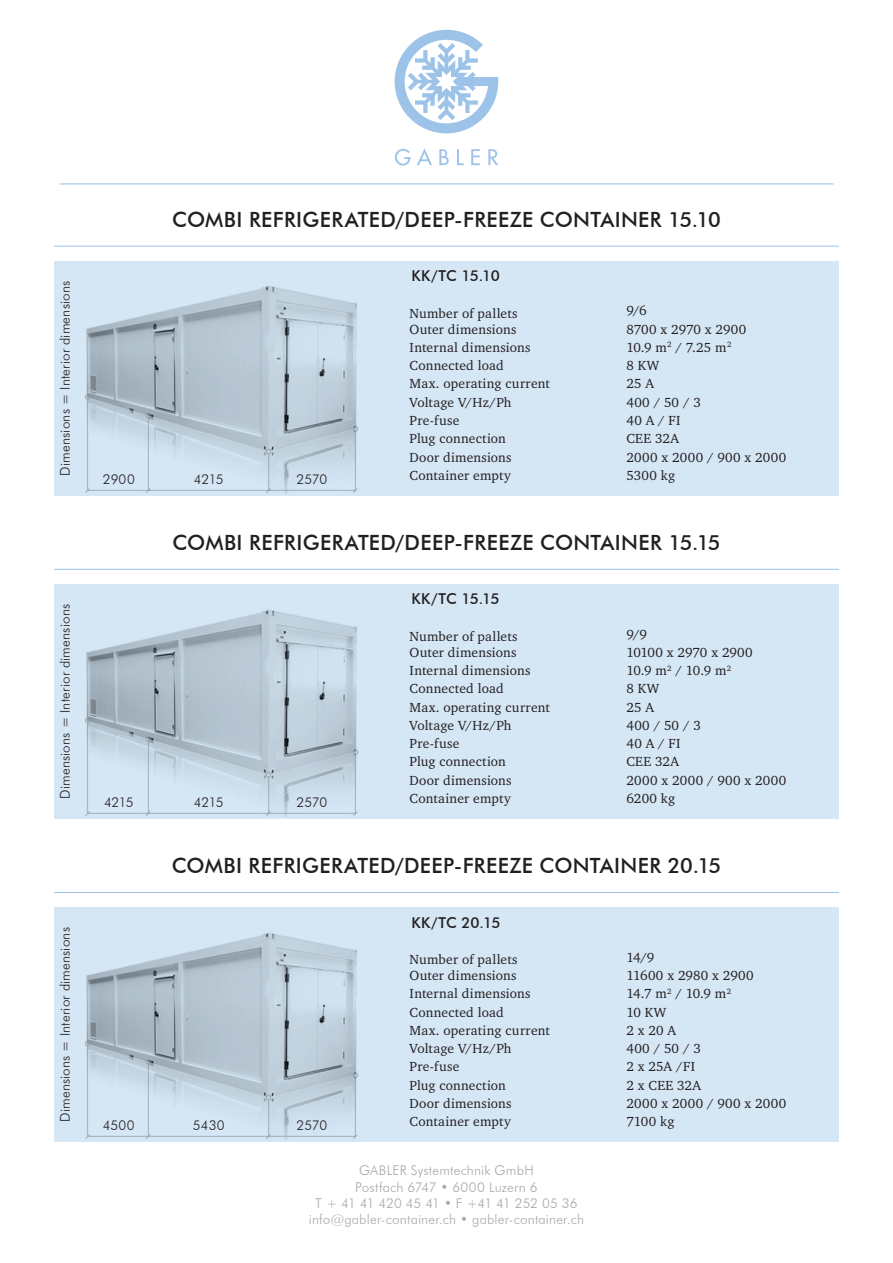
<style>
.page{position:relative;width:893px;height:1263px;background:#fff}
.page>*{position:absolute;margin:0;border:0;box-sizing:border-box;transform-origin:0 0}
.t1{font:500 21px "Futura BT";letter-spacing:.015em;color:#231f20}
.t2{font:500 15px "Futura BT";letter-spacing:-.005em;color:#231f20}
.t3{font:13.5px "Charter";letter-spacing:.015em;color:#231f20}
.t4{font:300 13.5px "Futura BT";letter-spacing:.01em;color:#231f20}
.t5{font:300 13.5px/16.2px "Futura BT";letter-spacing:.01em;color:#a8a9ad;text-align:center}
</style>
<div class="page">
<svg style="left:395px;top:30px;width:103px;height:103px"></svg>
<svg style="left:395px;top:149px;width:15px;height:17px"></svg>
<svg style="left:417px;top:148px;width:15px;height:17px"></svg>
<svg style="left:439px;top:149px;width:10px;height:16px"></svg>
<svg style="left:457px;top:149px;width:7px;height:16px"></svg>
<svg style="left:471px;top:149px;width:9px;height:16px"></svg>
<svg style="left:488px;top:149px;width:10px;height:16px"></svg>
<hr style="left:60px;top:183px;width:773px;height:1px;background:#9dc4e8">
<div style="left:54px;top:261px;width:784px;height:234px;background:#d5e6f5"></div>
<div style="left:54px;top:584px;width:784px;height:234px;background:#d5e6f5"></div>
<div style="left:54px;top:908px;width:784px;height:233px;background:#d5e6f5"></div>
<hr style="left:54px;top:246px;width:785px;height:1px;background:#9dc4e8">
<hr style="left:54px;top:569px;width:785px;height:1px;background:#9dc4e8">
<hr style="left:54px;top:892px;width:785px;height:1px;background:#9dc4e8">
<img style="left:85px;top:286px;width:274px;height:207px">
<img style="left:85px;top:610px;width:274px;height:206px">
<img style="left:85px;top:933px;width:274px;height:206px">
<p class="t4" style="left:57px;top:476px;width:196px;rotate:-90deg">Dimensions = Interior dimensions</p>
<p class="t4" style="left:103px;top:471px;width:33px">2900</p>
<p class="t4" style="left:57px;top:799px;width:196px;rotate:-90deg">Dimensions = Interior dimensions</p>
<p class="t4" style="left:104px;top:794px;width:31px">4215</p>
<p class="t4" style="left:57px;top:1122px;width:196px;rotate:-90deg">Dimensions = Interior dimensions</p>
<p class="t4" style="left:103px;top:1117px;width:33px">4500</p>
<h1 class="t1" style="left:172px;top:206px;width:550px">COMBI REFRIGERATED/DEEP-FREEZE CONTAINER 15.10</h1>
<p class="t4" style="left:194px;top:471px;width:31px">4215</p>
<p class="t4" style="left:297px;top:471px;width:32px">2570</p>
<p class="t2" style="left:411px;top:267px;width:90px">KK/TC 15.10</p>
<p class="t3" style="left:410px;top:305px;width:110px">Number of pallets</p>
<p class="t3" style="left:626px;top:302px;width:22px">9/6</p>
<p class="t3" style="left:410px;top:321px;width:108px">Outer dimensions</p>
<p class="t3" style="left:626px;top:321px;width:121px">8700 x 2970 x 2900</p>
<p class="t3" style="left:410px;top:339px;width:122px">Internal dimensions</p>
<p class="t3" style="left:626px;top:339px;width:106px">10.9 m<sup>2</sup> / 7.25 m<sup>2</sup></p>
<p class="t3" style="left:410px;top:357px;width:95px">Connected load</p>
<p class="t3" style="left:626px;top:357px;width:34px">8 KW</p>
<p class="t3" style="left:410px;top:375px;width:142px">Max. operating current</p>
<p class="t3" style="left:626px;top:375px;width:29px">25 A</p>
<p class="t3" style="left:410px;top:394px;width:103px">Voltage V/Hz/Ph</p>
<p class="t3" style="left:626px;top:394px;width:76px">400 / 50 / 3</p>
<p class="t3" style="left:410px;top:412px;width:51px">Pre-fuse</p>
<p class="t3" style="left:626px;top:412px;width:56px">40 A / FI</p>
<p class="t3" style="left:410px;top:430px;width:98px">Plug connection</p>
<p class="t3" style="left:626px;top:430px;width:54px">CEE 32A</p>
<p class="t3" style="left:410px;top:449px;width:104px">Door dimensions</p>
<p class="t3" style="left:626px;top:449px;width:161px">2000 x 2000 / 900 x 2000</p>
<p class="t3" style="left:410px;top:467px;width:103px">Container empty</p>
<p class="t3" style="left:626px;top:467px;width:50px">5300 kg</p>
<h1 class="t1" style="left:172px;top:530px;width:550px">COMBI REFRIGERATED/DEEP-FREEZE CONTAINER 15.15</h1>
<p class="t4" style="left:194px;top:794px;width:31px">4215</p>
<p class="t4" style="left:297px;top:794px;width:32px">2570</p>
<p class="t2" style="left:411px;top:590px;width:90px">KK/TC 15.15</p>
<p class="t3" style="left:410px;top:628px;width:110px">Number of pallets</p>
<p class="t3" style="left:626px;top:625px;width:22px">9/9</p>
<p class="t3" style="left:410px;top:644px;width:108px">Outer dimensions</p>
<p class="t3" style="left:626px;top:644px;width:128px">10100 x 2970 x 2900</p>
<p class="t3" style="left:410px;top:662px;width:122px">Internal dimensions</p>
<p class="t3" style="left:626px;top:662px;width:106px">10.9 m<sup>2</sup> / 10.9 m<sup>2</sup></p>
<p class="t3" style="left:410px;top:680px;width:95px">Connected load</p>
<p class="t3" style="left:626px;top:680px;width:34px">8 KW</p>
<p class="t3" style="left:410px;top:699px;width:142px">Max. operating current</p>
<p class="t3" style="left:626px;top:699px;width:29px">25 A</p>
<p class="t3" style="left:410px;top:717px;width:103px">Voltage V/Hz/Ph</p>
<p class="t3" style="left:626px;top:717px;width:76px">400 / 50 / 3</p>
<p class="t3" style="left:410px;top:735px;width:51px">Pre-fuse</p>
<p class="t3" style="left:626px;top:735px;width:56px">40 A / FI</p>
<p class="t3" style="left:410px;top:753px;width:98px">Plug connection</p>
<p class="t3" style="left:626px;top:753px;width:54px">CEE 32A</p>
<p class="t3" style="left:410px;top:772px;width:104px">Door dimensions</p>
<p class="t3" style="left:626px;top:772px;width:161px">2000 x 2000 / 900 x 2000</p>
<p class="t3" style="left:410px;top:790px;width:103px">Container empty</p>
<p class="t3" style="left:626px;top:790px;width:50px">6200 kg</p>
<h1 class="t1" style="left:172px;top:853px;width:551px">COMBI REFRIGERATED/DEEP-FREEZE CONTAINER 20.15</h1>
<p class="t4" style="left:193px;top:1117px;width:33px">5430</p>
<p class="t4" style="left:297px;top:1117px;width:32px">2570</p>
<p class="t2" style="left:411px;top:913px;width:91px">KK/TC 20.15</p>
<p class="t3" style="left:410px;top:951px;width:110px">Number of pallets</p>
<p class="t3" style="left:626px;top:949px;width:30px">14/9</p>
<p class="t3" style="left:410px;top:967px;width:108px">Outer dimensions</p>
<p class="t3" style="left:626px;top:967px;width:129px">11600 x 2980 x 2900</p>
<p class="t3" style="left:410px;top:985px;width:122px">Internal dimensions</p>
<p class="t3" style="left:626px;top:985px;width:106px">14.7 m<sup>2</sup> / 10.9 m<sup>2</sup></p>
<p class="t3" style="left:410px;top:1003px;width:95px">Connected load</p>
<p class="t3" style="left:626px;top:1003px;width:41px">10 KW</p>
<p class="t3" style="left:410px;top:1022px;width:142px">Max. operating current</p>
<p class="t3" style="left:626px;top:1022px;width:51px">2 x 20 A</p>
<p class="t3" style="left:410px;top:1040px;width:103px">Voltage V/Hz/Ph</p>
<p class="t3" style="left:626px;top:1040px;width:76px">400 / 50 / 3</p>
<p class="t3" style="left:410px;top:1058px;width:51px">Pre-fuse</p>
<p class="t3" style="left:626px;top:1058px;width:70px">2 x 25A /FI</p>
<p class="t3" style="left:410px;top:1077px;width:98px">Plug connection</p>
<p class="t3" style="left:626px;top:1077px;width:76px">2 x CEE 32A</p>
<p class="t3" style="left:410px;top:1095px;width:104px">Door dimensions</p>
<p class="t3" style="left:626px;top:1095px;width:161px">2000 x 2000 / 900 x 2000</p>
<p class="t3" style="left:410px;top:1113px;width:103px">Container empty</p>
<p class="t3" style="left:626px;top:1113px;width:50px">7100 kg</p>
<p class="t5" style="left:309px;top:1162px;width:277px">GABLER Systemtechnik GmbH<br>Postfach 6747 • 6000 Luzern 6<br>T + 41 41 420 45 41 • F +41 41 252 05 36 info@gabler-container.ch • gabler-container.ch</p>
</div>
